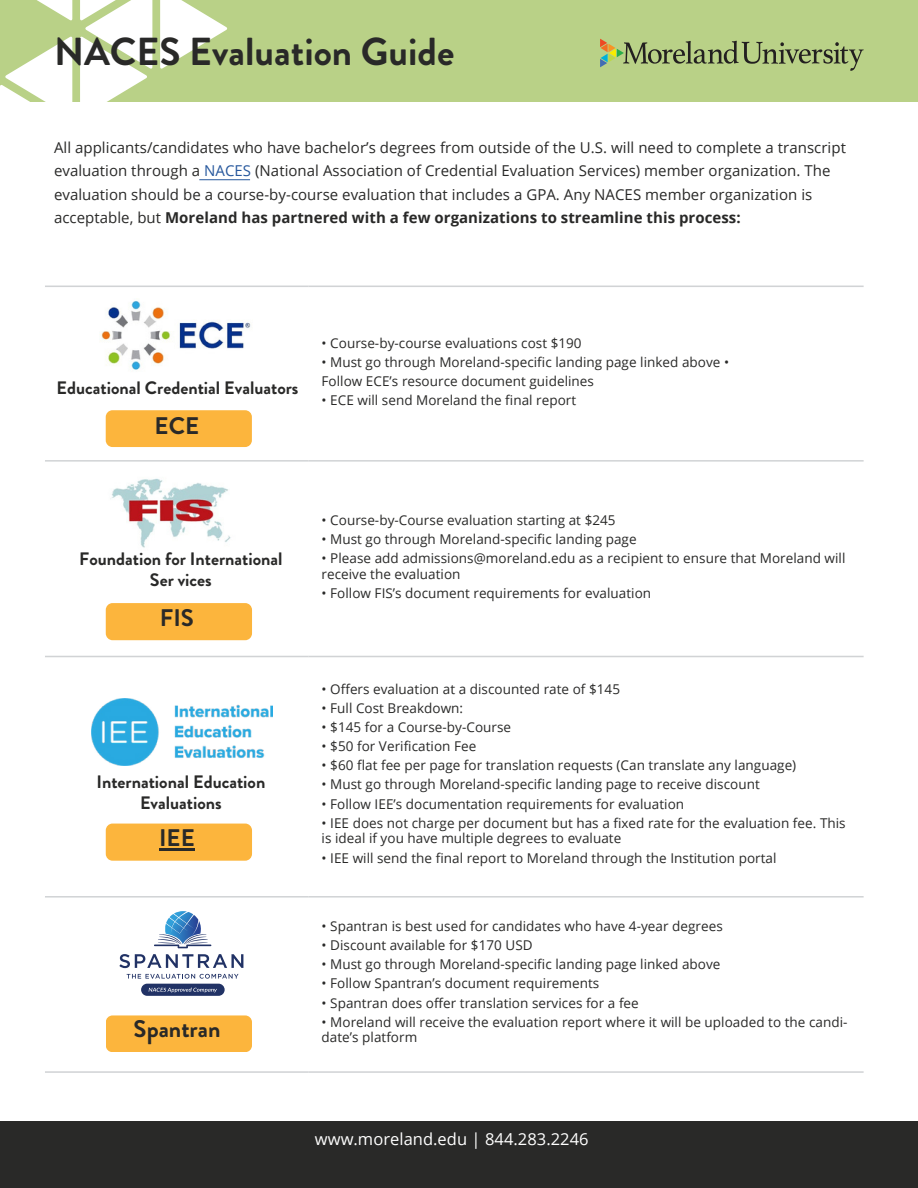
<style>
.page{position:relative;width:918px;height:1188px;background:#fff}
.page>*{position:absolute;margin:0;border:0;box-sizing:border-box;transform-origin:0 0}
.t1{font:700 39px "Brandon Grotesque";color:#292928}
.t2{font:700 24px "Brandon Grotesque";color:#292928}
.t3{font:700 18px/20.2px "Brandon Grotesque";color:#292928;text-align:center}
.t4{font:16.5px "Open Sans";letter-spacing:.005em;color:#fff}
.t5{font:15px/23.7px "Open Sans";letter-spacing:.005em;color:#292928}
.t6{font:13.5px/19.2px "Open Sans";letter-spacing:.005em;color:#292928}
.s1{color:#27589d}
.s2{font-weight:700}
</style>
<div class="page">
<div style="left:106px;top:603px;width:146px;height:37px;background:#fcb53d;border-radius:7px"></div>
<div style="left:106px;top:824px;width:146px;height:37px;background:#fcb53d;border-radius:7px"></div>
<div style="left:106px;top:1015px;width:146px;height:37px;background:#fcb53d;border-radius:7px"></div>
<div style="left:0;top:1121px;width:918px;height:67px;background:#292928"></div>
<hr style="left:45px;top:286px;width:264px;height:1px;background:#d1d3d5">
<hr style="left:309px;top:286px;width:555px;height:1px;background:#d1d3d5">
<div style="left:106px;top:410px;width:146px;height:37px;background:#fcb53d;border-radius:7px"></div>
<hr style="left:45px;top:460px;width:264px;height:2px;background:#d1d3d5">
<hr style="left:309px;top:460px;width:555px;height:2px;background:#d1d3d5">
<hr style="left:45px;top:656px;width:264px;height:1px;background:#d1d3d5">
<hr style="left:309px;top:656px;width:555px;height:1px;background:#d1d3d5">
<svg style="left:127px;top:974px;width:112px;height:5px"></svg>
<svg style="left:119px;top:954px;width:124px;height:14px"></svg>
<svg style="left:154px;top:911px;width:57px;height:37px"></svg>
<div style="left:141px;top:984px;width:84px;height:12px;background:#213265;border-radius:6px"></div>
<svg style="left:149px;top:988px;width:68px;height:5px"></svg>
<hr style="left:45px;top:896px;width:264px;height:2px;background:#d1d3d5">
<hr style="left:309px;top:896px;width:555px;height:2px;background:#d1d3d5">
<hr style="left:45px;top:1071px;width:264px;height:2px;background:#d1d3d5">
<hr style="left:309px;top:1071px;width:555px;height:2px;background:#d1d3d5">
<div style="left:0;top:0;width:918px;height:102px;background:#b9d187"></div>
<svg style="left:160px;top:0;width:68px;height:69px"></svg>
<svg style="left:37px;top:0;width:35px;height:21px"></svg>
<svg style="left:0;top:36px;width:72px;height:66px"></svg>
<svg style="left:80px;top:0;width:72px;height:102px"></svg>
<svg style="left:600px;top:39px;width:264px;height:32px"></svg>
<hr style="left:199px;top:179px;width:51px;height:1px;background:#27589d">
<img style="left:101px;top:300px;width:150px;height:70px">
<img style="left:91px;top:698px;width:182px;height:68px">
<img style="left:110px;top:478px;width:121px;height:70px">
<hr style="left:159px;top:849px;width:36px;height:2px;background:#292928">
<p class="t1" style="left:54px;top:24px;width:402px">NACES Evaluation Guide</p>
<p class="t5" style="left:54px;top:135px;width:793px">All applicants/candidates who have bachelor’s degrees from outside of the U.S. will need to complete a transcript evaluation through a <span class="s1">NACES</span> (National Association of Credential Evaluation Services) member organization. The evaluation should be a course-by-course evaluation that includes a GPA. Any NACES member organization is acceptable, but <span class="s2">Moreland has partnered with a few organizations to streamline this process:</span></p>
<p class="t3" style="left:57px;top:378px;width:243px">Educational Credential Evaluators</p>
<p class="t2" style="left:155px;top:409px;width:46px">ECE</p>
<p class="t6" style="left:322px;top:333px;width:262px">• Course-by-course evaluations cost $190</p>
<p class="t6" style="left:322px;top:352px;width:409px">• Must go through Moreland-specific landing page linked above •<br>Follow ECE’s resource document guidelines</p>
<p class="t6" style="left:322px;top:391px;width:256px">• ECE will send Moreland the final report</p>
<p class="t3" style="left:79px;top:549px;width:205px">Foundation for International<br>Ser vices</p>
<p class="t2" style="left:160px;top:601px;width:36px">FIS</p>
<p class="t3" style="left:96px;top:772px;width:171px">International Education<br>Evaluations</p>
<p class="t2" style="left:159px;top:821px;width:37px">IEE</p>
<p class="t2" style="left:134px;top:1012px;width:88px">Spantran</p>
<p class="t6" style="left:322px;top:510px;width:296px">• Course-by-Course evaluation starting at $245</p>
<p class="t6" style="left:322px;top:529px;width:317px">• Must go through Moreland-specific landing page</p>
<p class="t6" style="left:322px;top:548px;width:525px">• Please add admissions@moreland.edu as a recipient to ensure that Moreland will</p>
<p class="t6" style="left:322px;top:564px;width:140px">receive the evaluation</p>
<p class="t6" style="left:322px;top:583px;width:331px">• Follow FIS’s document requirements for evaluation</p>
<p class="t6" style="left:322px;top:679px;width:300px">• Offers evaluation at a discounted rate of $145</p>
<p class="t6" style="left:322px;top:698px;width:143px">• Full Cost Breakdown:</p>
<p class="t6" style="left:322px;top:717px;width:191px">• $145 for a Course-by-Course</p>
<p class="t6" style="left:322px;top:736px;width:156px">• $50 for Verification Fee</p>
<p class="t6" style="left:322px;top:755px;width:476px">• $60 flat fee per page for translation requests (Can translate any language)</p>
<p class="t6" style="left:322px;top:775px;width:440px">• Must go through Moreland-specific landing page to receive discount</p>
<p class="t6" style="left:322px;top:794px;width:364px">• Follow IEE’s documentation requirements for evaluation</p>
<p class="t6" style="left:322px;top:813px;width:526px">• IEE does not charge per document but has a fixed rate for the evaluation fee. This</p>
<p class="t6" style="left:322px;top:829px;width:301px">is ideal if you have multiple degrees to evaluate</p>
<p class="t6" style="left:322px;top:848px;width:456px">• IEE will send the final report to Moreland through the Institution portal</p>
<p class="t6" style="left:322px;top:916px;width:403px">• Spantran is best used for candidates who have 4-year degrees</p>
<p class="t6" style="left:322px;top:935px;width:213px">• Discount available for $170 USD</p>
<p class="t6" style="left:322px;top:955px;width:400px">• Must go through Moreland-specific landing page linked above</p>
<p class="t6" style="left:322px;top:974px;width:279px">• Follow Spantran’s document requirements</p>
<p class="t6" style="left:322px;top:993px;width:319px">• Spantran does offer translation services for a fee</p>
<p class="t6" style="left:322px;top:1012px;width:527px">• Moreland will receive the evaluation report where it will be uploaded to the candi-</p>
<p class="t6" style="left:322px;top:1028px;width:97px">date’s platform</p>
<p class="t4" style="left:315px;top:1127px;width:275px">www.moreland.edu | 844.283.2246</p>
</div>
